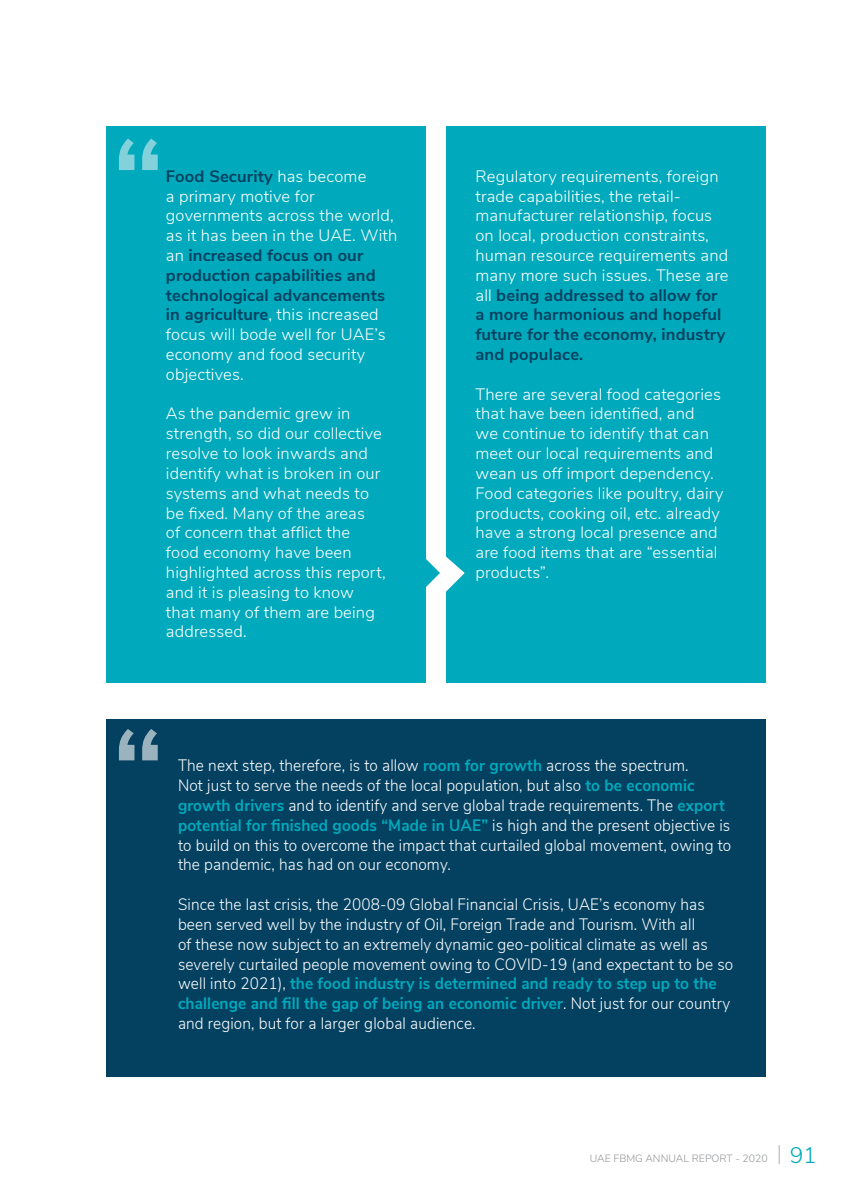
<style>
.page{position:relative;width:851px;height:1191px;background:#fff}
.page>*{position:absolute;margin:0;border:0;box-sizing:border-box;transform-origin:0 0}
.t1{font:300 16.5px/19.8px "Nunito Sans";letter-spacing:.01em;color:#fff}
.t2{font:300 16.5px/19.8px "Nunito Sans";letter-spacing:.01em;color:#fff;scale:.93 1}
.t3{font:300 10.5px "Nunito Sans";color:#939598}
.s1{font-weight:700;color:#044161}
.s2{font-weight:700;color:#00aabc}
.s3{font-weight:200;font-size:21px;color:#a8a9ad}
.s4{font-size:22.5px;color:#00aabc}
</style>
<div class="page">
<div style="left:106px;top:719px;width:659px;height:357px;background:#044161"></div>
<svg style="left:119px;top:729px;width:39px;height:31px"></svg>
<div style="left:106px;top:126px;width:319px;height:556px;background:#00aabc"></div>
<div style="left:446px;top:126px;width:319px;height:556px;background:#00aabc"></div>
<svg style="left:119px;top:139px;width:39px;height:31px"></svg>
<svg style="left:425px;top:556px;width:15px;height:36px"></svg>
<svg style="left:446px;top:556px;width:18px;height:36px"></svg>
<p class="t1" style="left:166px;top:165px;width:233px"><span class="s1">Food Security</span> has become<br>a primary motive for governments across the world, as it has been in the UAE. With an <span class="s1">increased focus on our production capabilities and technological advancements in agriculture</span>, this increased focus will bode well for UAE’s economy and food security objectives.</p>
<p class="t1" style="left:166px;top:403px;width:221px">As the pandemic grew in strength, so did our collective resolve to look inwards and identify what is broken in our systems and what needs to be fixed. Many of the areas<br>of concern that afflict the food economy have been highlighted across this report, and it is pleasing to know that many of them are being addressed.</p>
<p class="t1" style="left:475px;top:165px;width:254px">Regulatory requirements, foreign trade capabilities, the retail&shy;manufacturer relationship, focus on local, production constraints, human resource requirements and many more such issues. These are all <span class="s1">being addressed to allow for a more harmonious and hopeful future for the economy, industry and populace.</span></p>
<p class="t1" style="left:475px;top:383px;width:249px">There are several food categories that have been identified, and<br>we continue to identify that can meet our local requirements and wean us off import dependency.<br>Food categories like poultry, dairy products, cooking oil, etc. already have a strong local presence and are food items that are “essential products”.</p>
<p class="t2" style="left:178px;top:755px;width:596px">The next step, therefore, is to allow <span class="s2">room for growth</span> across the spectrum.<br>Not just to serve the needs of the local population, but also <span class="s2">to be economic growth drivers</span> and to identify and serve global trade requirements. The <span class="s2">export potential for finished goods “Made in UAE”</span> is high and the present objective is to build on this to overcome the impact that curtailed global movement, owing to the pandemic, has had on our economy.</p>
<p class="t2" style="left:178px;top:893px;width:598px">Since the last crisis, the 2008-09 Global Financial Crisis, UAE’s economy has been served well by the industry of Oil, Foreign Trade and Tourism. With all<br>of these now subject to an extremely dynamic geo-political climate as well as severely curtailed people movement owing to COVID-19 (and expectant to be so well into 2021), <span class="s2">the food industry is determined and ready to step up to the challenge and fill the gap of being an economic driver</span>. Not just for our country and region, but for a larger global audience.</p>
<p class="t3" style="left:589px;top:1150px;width:228px">UAE FBMG ANNUAL REPORT - 2020 <span class="s3">|</span> <span class="s4">91</span></p>
</div>
